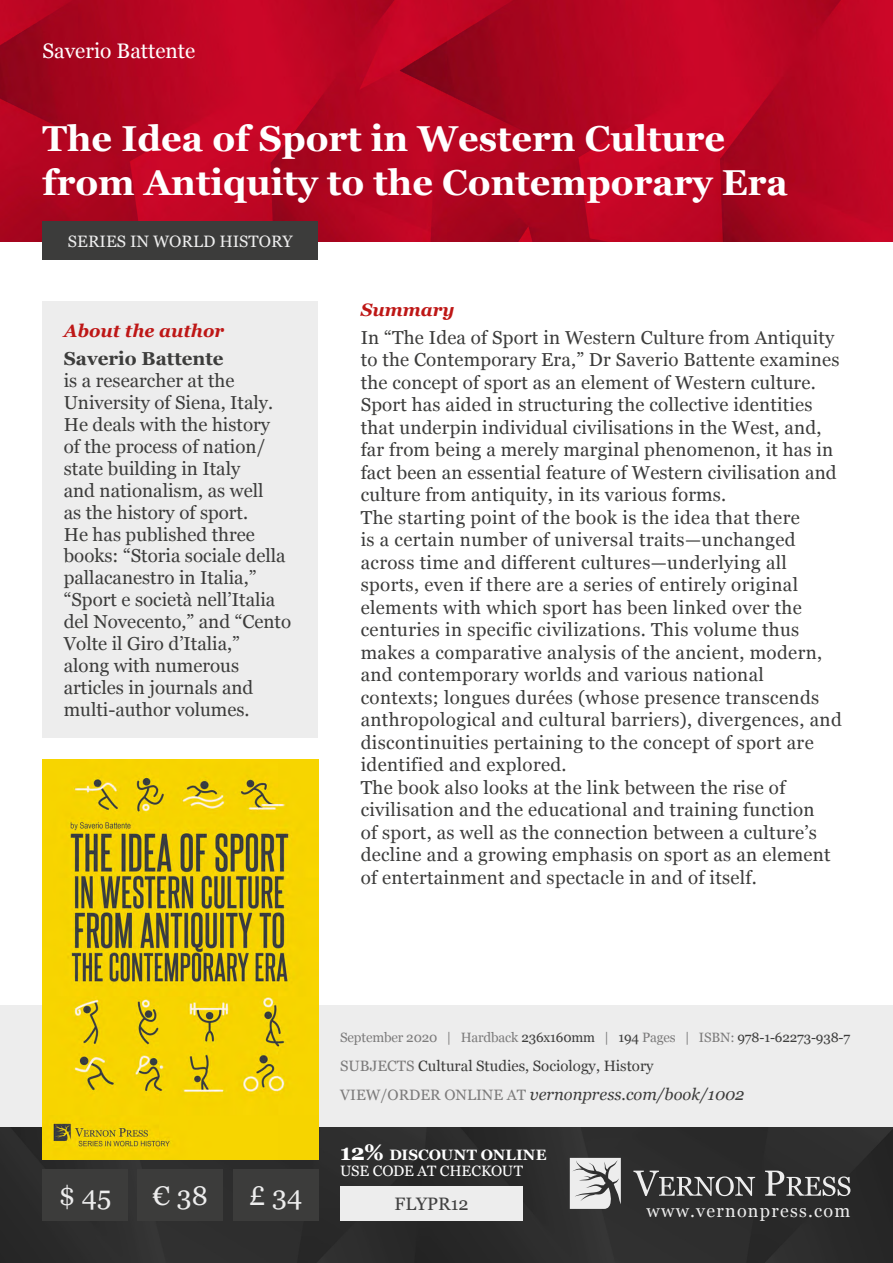
<style>
.page{position:relative;width:893px;height:1263px;background:#fff}
.page>*{position:absolute;margin:0;border:0;box-sizing:border-box;transform-origin:0 0}
.t1{font:700 36px/43.2px "Georgia";color:#fff}
.t2{font:27px "Georgia";color:#ededed}
.t3{font:21px "Georgia";color:#fff}
.t4{font:18.75px/22.5px "Georgia";letter-spacing:.015em;color:#3c3c3b}
.t5{font:700 18.75px "Georgia";color:#3c3c3b}
.t6{font:italic 700 18px "Georgia";color:#be1716}
.t7{font:18px "Georgia";letter-spacing:.07em;color:#ededed}
.t8{font:18px "Georgia";color:#404040}
.t9{font:italic 16.5px "Georgia";color:#3c3c3b}
.t10{font:16.5px "Georgia";color:#ededed}
.t11{font:15px "Georgia";color:#3c3c3b}
.t12{font:15px/16.5px "Georgia";letter-spacing:-.015em;color:#fff}
.t13{font:13.5px "Georgia";letter-spacing:-.01em;color:#7c7b7b}
.s1{color:#3c3c3b}
.s2{color:#7c7b7b}
.s3{font-style:normal;font-size:15px;color:#7c7b7b}
.s4{font-weight:700;font-size:22.5px}
.s5{font-weight:700}
</style>
<div class="page">
<img style="left:0;top:0;width:893px;height:242px">
<div style="left:0;top:1127px;width:893px;height:136px;background:#2d2d2d"></div>
<svg style="left:633px;top:1170px;width:122px;height:26px"></svg>
<svg style="left:765px;top:1170px;width:85px;height:26px"></svg>
<svg style="left:570px;top:1158px;width:51px;height:51px"></svg>
<div style="left:43px;top:302px;width:275px;height:436px;background:#ededed"></div>
<div style="left:0;top:1005px;width:893px;height:122px;background:#ededed"></div>
<div style="left:43px;top:1169px;width:85px;height:51px;background:#3c3c3b"></div>
<div style="left:138px;top:1169px;width:85px;height:51px;background:#3c3c3b"></div>
<div style="left:233px;top:1169px;width:85px;height:51px;background:#3c3c3b"></div>
<div style="left:340px;top:1186px;width:183px;height:34px;background:#ededed"></div>
<img style="left:43px;top:759px;width:275px;height:400px">
<div style="left:43px;top:221px;width:275px;height:38px;background:#3c3c3b"></div>
<p class="t3" style="left:43px;top:36px;width:154px">Saverio Battente</p>
<h1 class="t1" style="left:43px;top:115px;width:747px">The Idea of Sport in Western Culture from Antiquity to the Contemporary Era</h1>
<p class="t10" style="left:68px;top:229px;width:226px">SERIES IN WORLD HISTORY</p>
<p class="t6" style="left:64px;top:317px;width:162px">About the author</p>
<p class="t5" style="left:64px;top:344px;width:161px">Saverio Battente</p>
<p class="t4" style="left:64px;top:369px;width:229px;line-height:21.9px">is a researcher at the<br>University of Siena, Italy.<br>He deals with the history<br>of the process of nation/ state building in Italy<br>and nationalism, as well<br>as the history of sport.<br>He has published three books: “Storia sociale della pallacanestro in Italia,” “Sport e società nell’Italia del Novecento,” and “Cento<br>Volte il Giro d’Italia,”<br>along with numerous articles in journals and multi-author volumes.</p>
<p class="t6" style="left:361px;top:296px;width:95px">Summary</p>
<p class="t4" style="left:361px;top:325px;width:483px">In “The Idea of Sport in Western Culture from Antiquity to the Contemporary Era,” Dr Saverio Battente examines the concept of sport as an element of Western culture.<br>Sport has aided in structuring the collective identities that underpin individual civilisations in the West, and, far from being a merely marginal phenomenon, it has in fact been an essential feature of Western civilisation and culture from antiquity, in its various forms.<br>The starting point of the book is the idea that there<br>is a certain number of universal traits—unchanged across time and different cultures—underlying all sports, even if there are a series of entirely original elements with which sport has been linked over the centuries in specific civilizations. This volume thus makes a comparative analysis of the ancient, modern, and contemporary worlds and various national contexts; longues durées (whose presence transcends anthropological and cultural barriers), divergences, and discontinuities pertaining to the concept of sport are identified and explored.<br>The book also looks at the link between the rise of civilisation and the educational and training function<br>of sport, as well as the connection between a culture’s decline and a growing emphasis on sport as an element of entertainment and spectacle in and of itself.</p>
<p class="t13" style="left:340px;top:1027px;width:512px">September 2020 | Hardback <span class="s1">236x160mm</span> | <span class="s1">194</span> Pages | ISBN: <span class="s1">978-1-62273-938-7</span></p>
<p class="t11" style="left:340px;top:1055px;width:315px"><span class="s2">SUBJECTS</span> Cultural Studies, Sociology, History</p>
<p class="t9" style="left:340px;top:1082px;width:406px"><span class="s3">VIEW/ORDER ONLINE AT</span> vernonpress.com/book/1002</p>
<p class="t12" style="left:340px;top:1146px;width:208px"><span class="s4">12%</span> <span class="s5">DISCOUNT ONLINE<br></span>USE CODE AT CHECKOUT</p>
<h2 class="t2" style="left:59px;top:1176px;width:54px">$ 45</h2>
<h2 class="t2" style="left:153px;top:1176px;width:56px">€ 38</h2>
<h2 class="t2" style="left:249px;top:1176px;width:55px">£ 34</h2>
<p class="t8" style="left:395px;top:1191px;width:76px">FLYPR12</p>
<p class="t7" style="left:647px;top:1197px;width:205px">www.vernonpress.com</p>
</div>
